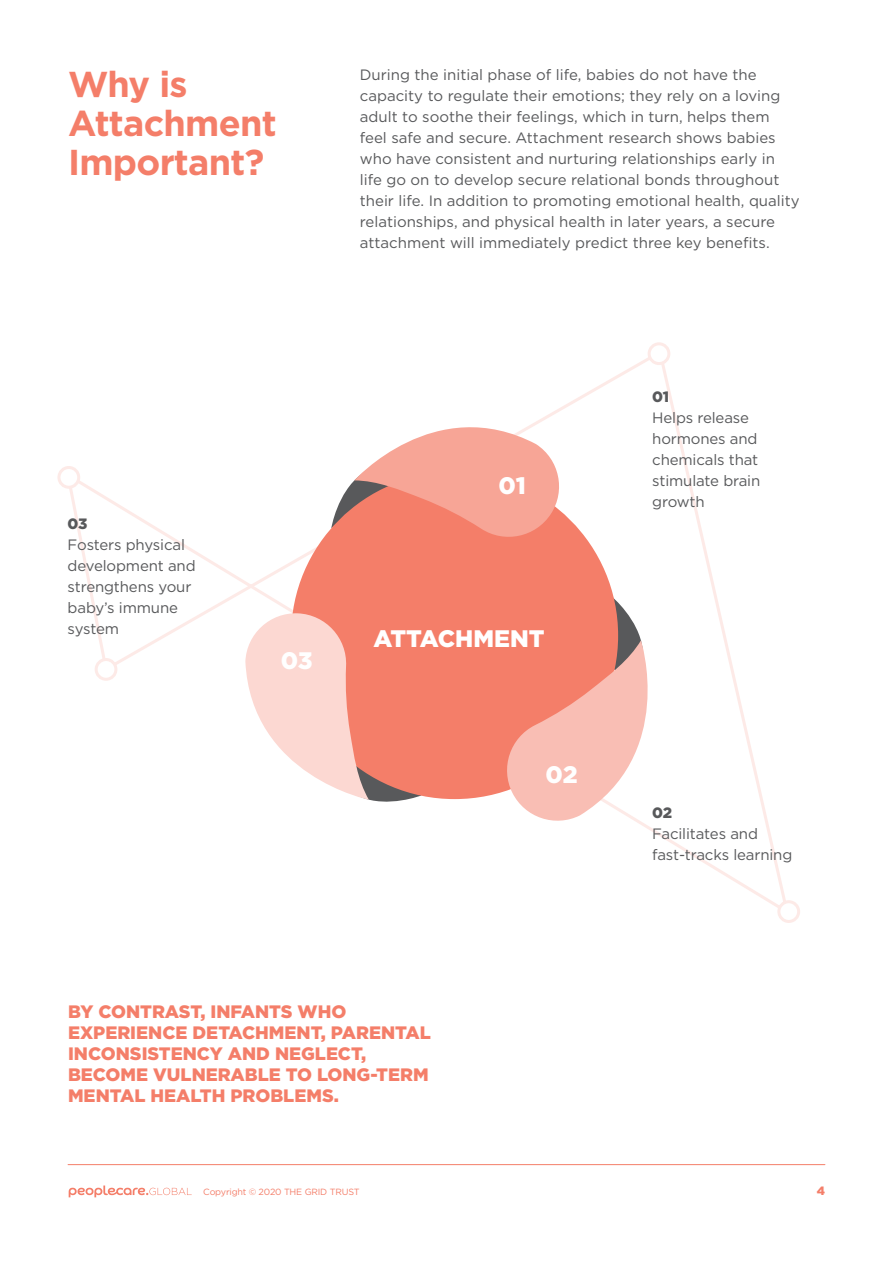
<style>
.page{position:relative;width:893px;height:1263px;background:#fff}
.page>*{position:absolute;margin:0;border:0;box-sizing:border-box;transform-origin:0 0}
.t1{font:700 36px/39px "Gotham";letter-spacing:-.02em;color:#f47e69}
.t2{font:900 23.85px "Gotham";letter-spacing:-.005em;color:#fff}
.t3{font:900 18px/21px "Gotham";color:#f47e69}
.t4{font:15px/21px "Gotham";color:#58595b}
.t5{font:900 15px "Gotham";color:#58595b}
.t6{font:900 12px "Gotham";color:#f47e69}
.t7{font:9px "Gotham";letter-spacing:-.02em;color:#f47e69}
</style>
<div class="page">
<svg style="left:69px;top:349px;width:717px;height:559px"></svg>
<div style="left:649px;top:344px;width:20px;height:20px;background:#fff;border-radius:50%"></div>
<div style="left:648px;top:342px;width:22px;height:23px;border:3px solid #fdeae7;border-radius:50%"></div>
<div style="left:779px;top:902px;width:20px;height:19px;background:#fff;border-radius:50%"></div>
<div style="left:777px;top:900px;width:23px;height:23px;border:3px solid #fdeae7;border-radius:50%"></div>
<div style="left:59px;top:467px;width:20px;height:20px;background:#fff;border-radius:50%"></div>
<div style="left:57px;top:466px;width:23px;height:23px;border:3px solid #fdeae7;border-radius:50%"></div>
<div style="left:96px;top:659px;width:20px;height:20px;background:#fff;border-radius:50%"></div>
<div style="left:95px;top:658px;width:22px;height:23px;border:3px solid #fdeae7;border-radius:50%"></div>
<div style="left:291px;top:472px;width:327px;height:327px;background:#f47e69;border-radius:50%"></div>
<svg style="left:331px;top:391px;width:235px;height:146px"></svg>
<svg style="left:500px;top:596px;width:177px;height:232px"></svg>
<svg style="left:245px;top:612px;width:177px;height:196px"></svg>
<hr style="left:68px;top:1164px;width:757px;height:1px;background:#f47e69">
<svg style="left:69px;top:1185px;width:123px;height:12px"></svg>
<h1 class="t1" style="left:68px;top:64px;width:210px">Why is<br>Attachment<br>Important?</h1>
<p class="t4" style="left:360px;top:64px;width:441px">During the initial phase of life, babies do not have the capacity to regulate their emotions; they rely on a loving adult to soothe their feelings, which in turn, helps them feel safe and secure. Attachment research shows babies who have consistent and nurturing relationships early in life go on to develop secure relational bonds throughout their life. In addition to promoting emotional health, quality relationships, and physical health in later years, a secure attachment will immediately predict three key benefits.</p>
<p class="t5" style="left:68px;top:513px;width:21px">03</p>
<p class="t4" style="left:68px;top:534px;width:130px">Fosters physical development and strengthens your baby’s immune system</p>
<h2 class="t2" style="left:281px;top:644px;width:33px">03</h2>
<h2 class="t2" style="left:499px;top:469px;width:29px">01</h2>
<h2 class="t2" style="left:374px;top:622px;width:172px">ATTACHMENT</h2>
<h2 class="t2" style="left:546px;top:758px;width:34px">02</h2>
<p class="t3" style="left:68px;top:1001px;width:364px">BY CONTRAST, INFANTS WHO<br>EXPERIENCE DETACHMENT, PARENTAL<br>INCONSISTENCY AND NEGLECT,<br>BECOME VULNERABLE TO LONG-TERM<br>MENTAL HEALTH PROBLEMS.</p>
<p class="t5" style="left:652px;top:387px;width:18px">01</p>
<p class="t4" style="left:652px;top:407px;width:110px">Helps release hormones and chemicals that stimulate brain growth</p>
<p class="t5" style="left:652px;top:802px;width:22px">02</p>
<p class="t4" style="left:652px;top:823px;width:142px">Facilitates and fast-tracks learning</p>
<p class="t7" style="left:203px;top:1186px;width:158px">Copyright © 2020 THE GRID TRUST</p>
<p class="t6" style="left:817px;top:1182px;width:10px">4</p>
</div>
